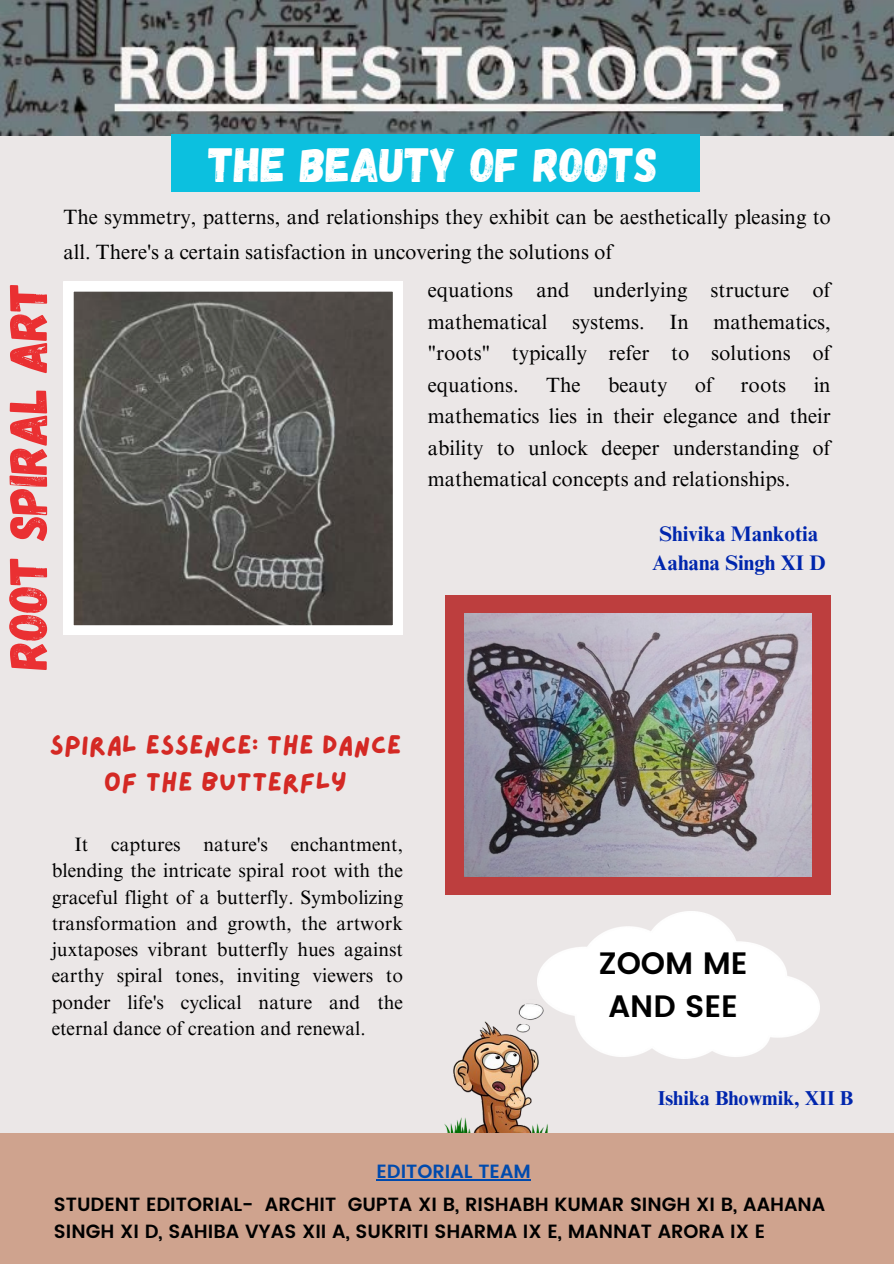
<style>
.page{position:relative;width:894px;height:1264px;background:#fff}
.page>*{position:absolute;margin:0;border:0;box-sizing:border-box;transform-origin:0 0}
.t1{font:53.55px "Gagalin";letter-spacing:-.01em;color:#ea3032}
.t2{font:48px "Gagalin";color:#fff}
.t3{font:600 30.9px/42.3px "Poppins";color:#000;text-align:center}
.t4{font:27px/37.7px "Lazydog";color:#d42924;text-align:center}
.t5{font:700 21px/29px "Times NRMT Pro";color:#0026ad;text-align:center}
.t6{font:20.7px/31.5px "Times NRMT Pro";color:#000;text-align:justify}
.t7{font:700 20.1px "Times NRMT Pro";color:#0026ad}
.t8{font:19.35px/26.2px "Times NRMT Pro";color:#000;text-align:justify}
.t9{font:600 19.05px/26.5px "Poppins";color:#000}
.t10{font:600 19.05px "Poppins";color:#004aad}
</style>
<div class="page">
<div style="left:0;top:0;width:893px;height:1263px;background:#ebe7e7"></div>
<img style="left:0;top:0;width:893px;height:135px">
<svg style="left:64px;top:281px;width:338px;height:354px;background:#676562"></svg>
<div style="left:445px;top:595px;width:385px;height:299px;background:#bd3e3e"></div>
<img style="left:464px;top:614px;width:347px;height:262px">
<img style="left:444px;top:1003px;width:104px;height:130px">
<img style="left:537px;top:911px;width:282px;height:147px">
<div style="left:0;top:1133px;width:893px;height:130px;background:#cfa38e"></div>
<div style="left:171px;top:135px;width:528px;height:57px;background:#0cc0df"></div>
<hr style="left:376px;top:1179px;width:154px;height:2px;background:#004aad">
<h6 class="t1" style="left:-7px;top:669px;width:388px;rotate:-90deg">ROOT SPIRAL ART</h6>
<p class="t2" style="left:209px;top:133px;width:450px">THE BEAUTY OF ROOTS</p>
<p class="t6" style="left:64px;top:202px;width:768px;line-height:34.8px">The symmetry, patterns, and relationships they exhibit can be aesthetically pleasing to all. There's a certain satisfaction in uncovering the solutions of</p>
<p class="t6" style="left:427px;top:277px;width:404px">equations and underlying structure of mathematical systems. In mathematics, "roots" typically refer to solutions of equations.</p>
<p class="t6" style="left:427px;top:371px;width:404px;text-indent:386px">in mathematics lies in their elegance and their ability to unlock deeper understanding of mathematical concepts and relationships.</p>
<p class="t6" style="left:546px;top:371px;width:36px">The</p>
<p class="t6" style="left:608px;top:371px;width:61px">beauty</p>
<p class="t6" style="left:694px;top:371px;width:20px">of</p>
<p class="t6" style="left:740px;top:371px;width:47px">roots</p>
<p class="t5" style="left:652px;top:522px;width:175px">Shivika Mankotia<br>Aahana Singh XI D</p>
<h6 class="t4" style="left:49px;top:727px;width:353px">SPIRAL ESSENCE: THE DANCE<br>OF THE BUTTERFLY</h6>
<p class="t8" style="left:52px;top:833px;width:353px;text-indent:23px">It captures nature's enchantment, blending the intricate spiral root with the graceful flight of a butterfly. Symbolizing transformation and growth, the artwork juxtaposes vibrant butterfly hues against earthy spiral tones, inviting viewers to ponder life's cyclical nature and the eternal dance of creation and renewal.</p>
<h4 class="t3" style="left:598px;top:942px;width:150px">ZOOM ME<br>AND SEE</h4>
<h3 class="t7" style="left:657px;top:1090px;width:197px">Ishika Bhowmik, XII B</h3>
<h5 class="t10" style="left:376px;top:1160px;width:156px">EDITORIAL TEAM</h5>
<h5 class="t9" style="left:54px;top:1191px;width:772px">STUDENT EDITORIAL- ARCHIT GUPTA XI B, RISHABH KUMAR SINGH XI B, AAHANA<br>SINGH XI D, SAHIBA VYAS XII A, SUKRITI SHARMA IX E, MANNAT ARORA IX E</h5>
</div>
